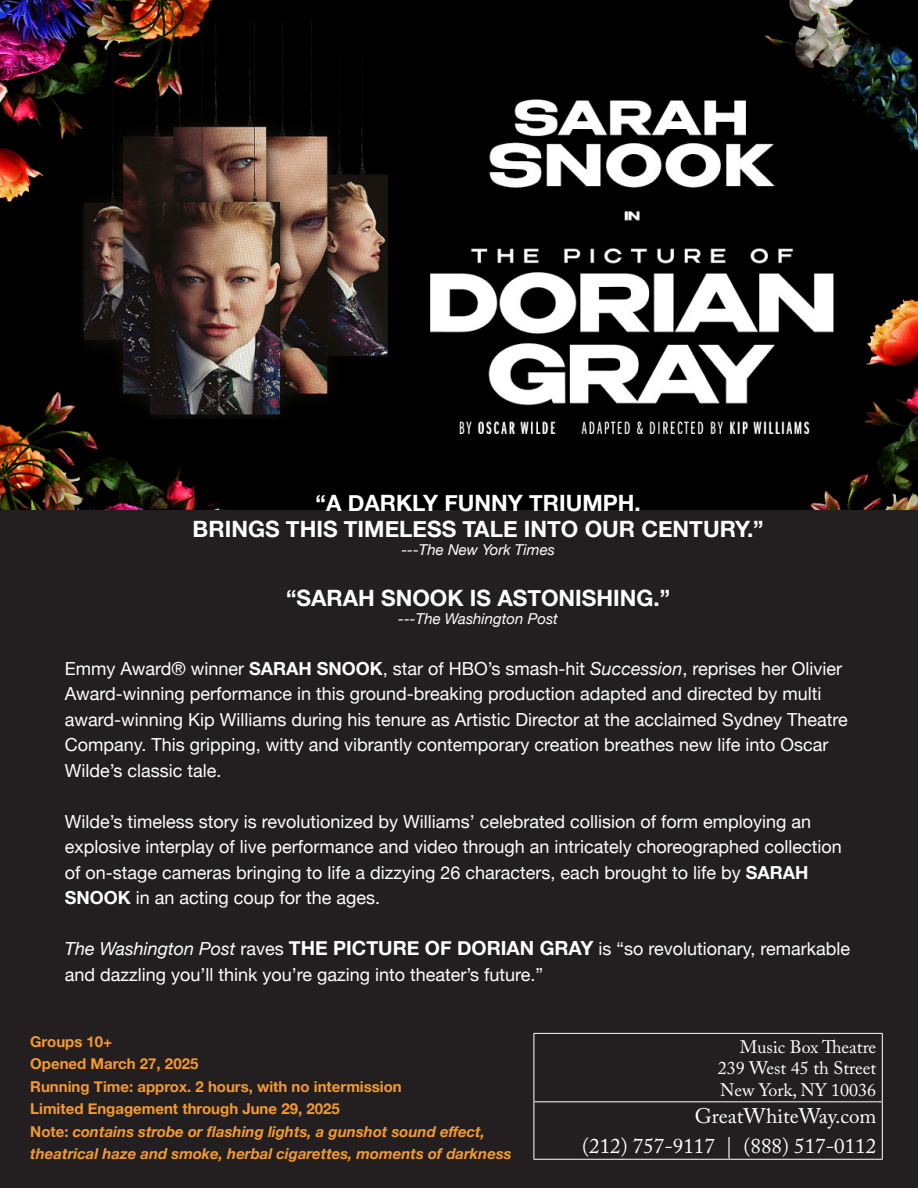
<style>
.page{position:relative;width:918px;height:1188px;background:#fff}
.page>*{position:absolute;margin:0;border:0;box-sizing:border-box;transform-origin:0 0}
.t1{font:700 22.5px "Helvetica Neue";color:#fff}
.t2{font:21px "Adobe Caslon Pro";color:#fff}
.t3{font:18px "Helvetica Neue";color:#fff}
.t4{font:18px "Adobe Caslon Pro";color:#fff}
.t5{font:italic 700 15px "Helvetica Neue";color:#f59a2f}
.t6{font:700 15px "Helvetica Neue";color:#f59a2f}
.t7{font:italic 15px "Helvetica Neue";color:#fff}
.s1{font-weight:700}
.s2{font-style:italic}
.s3{font-weight:700;font-size:19.5px}
.s4{font-style:normal}
</style>
<div class="page">
<div style="left:0;top:477px;width:918px;height:711px;background:#231f20"></div>
<img style="left:0;top:0;width:918px;height:510px">
<hr style="left:534px;top:1033px;width:349px;height:1px;background:#fff">
<hr style="left:534px;top:1034px;width:1px;height:67px;background:#fff">
<hr style="left:882px;top:1034px;width:1px;height:67px;background:#fff">
<hr style="left:534px;top:1101px;width:349px;height:1px;background:#fff">
<hr style="left:534px;top:1102px;width:1px;height:57px;background:#fff">
<hr style="left:882px;top:1102px;width:1px;height:57px;background:#fff">
<hr style="left:534px;top:1159px;width:349px;height:1px;background:#fff">
<p class="t1" style="left:316px;top:486px;width:327px">“A DARKLY FUNNY TRIUMPH.</p>
<p class="t1" style="left:193px;top:511px;width:573px">BRINGS THIS TIMELESS TALE INTO OUR CENTURY.”</p>
<p class="t7" style="left:401px;top:539px;width:155px">---The New York Times</p>
<p class="t1" style="left:286px;top:580px;width:386px">“SARAH SNOOK IS ASTONISHING.”</p>
<p class="t7" style="left:398px;top:608px;width:161px">---The Washington Post</p>
<p class="t3" style="left:65px;top:655px;width:779px">Emmy Award® winner <span class="s1">SARAH SNOOK</span>, star of HBO’s smash-hit <span class="s2">Succession</span>, reprises her Olivier</p>
<p class="t3" style="left:65px;top:681px;width:758px">Award-winning performance in this ground-breaking production adapted and directed by multi</p>
<p class="t3" style="left:65px;top:706px;width:784px">award-winning Kip Williams during his tenure as Artistic Director at the acclaimed Sydney Theatre</p>
<p class="t3" style="left:65px;top:732px;width:765px">Company. This gripping, witty and vibrantly contemporary creation breathes new life into Oscar</p>
<p class="t3" style="left:65px;top:757px;width:158px">Wilde’s classic tale.</p>
<p class="t3" style="left:65px;top:808px;width:748px">Wilde’s timeless story is revolutionized by Williams’ celebrated collision of form employing an</p>
<p class="t3" style="left:65px;top:834px;width:778px">explosive interplay of live performance and video through an intricately choreographed collection</p>
<p class="t3" style="left:65px;top:859px;width:745px">of on-stage cameras bringing to life a dizzying 26 characters, each brought to life by <span class="s1">SARAH</span></p>
<p class="t3" style="left:65px;top:885px;width:317px"><span class="s1">SNOOK</span> in an acting coup for the ages.</p>
<p class="t3" style="left:65px;top:936px;width:787px"><span class="s2">The Washington Post</span> raves <span class="s3">THE PICTURE OF DORIAN GRAY</span> is “so revolutionary, remarkable</p>
<p class="t3" style="left:65px;top:961px;width:480px">and dazzling you’ll think you’re gazing into theater’s future.”</p>
<p class="t6" style="left:30px;top:1030px;width:84px">Groups 10+</p>
<p class="t6" style="left:30px;top:1052px;width:170px">Opened March 27, 2025</p>
<p class="t6" style="left:30px;top:1075px;width:373px">Running Time: approx. 2 hours, with no intermission</p>
<p class="t6" style="left:30px;top:1097px;width:311px">Limited Engagement through June 29, 2025</p>
<p class="t5" style="left:30px;top:1120px;width:456px"><span class="s4">Note:</span> contains strobe or flashing lights, a gunshot sound effect,</p>
<p class="t5" style="left:30px;top:1142px;width:483px">theatrical haze and smoke, herbal cigarettes, moments of darkness</p>
<p class="t4" style="left:740px;top:1036px;width:138px">Music Box Theatre</p>
<p class="t4" style="left:718px;top:1057px;width:160px">239 West 45 th Street</p>
<p class="t4" style="left:720px;top:1079px;width:158px">New York, NY 10036</p>
<p class="t2" style="left:695px;top:1104px;width:183px">GreatWhiteWay.com</p>
<p class="t2" style="left:582px;top:1134px;width:296px">(212) 757-9117 | (888) 517-0112</p>
</div>
